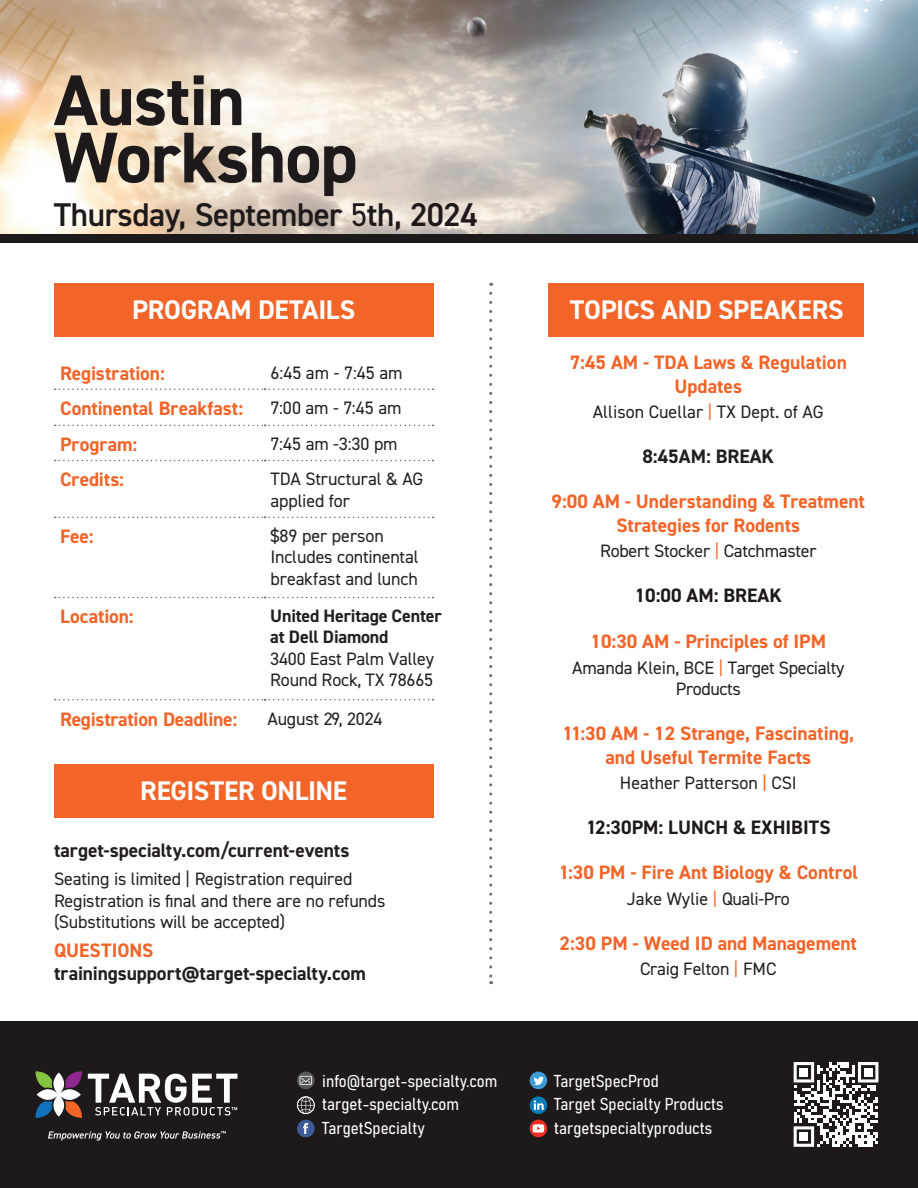
<style>
.page{position:relative;width:918px;height:1188px;background:#fff}
.page>*{position:absolute;margin:0;border:0;box-sizing:border-box;transform-origin:0 0}
.t1{font:700 72px/57.3px "DIN2014";letter-spacing:-.01em;color:#1e1a1b}
.t2{font:600 33px "DIN2014";letter-spacing:-.015em;color:#1e1a1b}
.t3{font:700 27px "DIN2014";letter-spacing:-.01em;color:#fff}
.t4{font:700 19.5px/23.4px "DIN2014";color:#f26428;text-align:center}
.t5{font:700 19.5px "DIN2014";color:#231f20}
.t6{font:700 19.5px "DIN2014";color:#1e1a1b}
.t7{font:18px/21.6px "DIN2014";letter-spacing:-.01em;color:#231f20}
.t8{font:700 18px/21.5px "DIN2014";letter-spacing:-.01em;color:#231f20}
.t9{font:17.1px/23.9px "Bahnschrift";color:#fff}
.s1{font-weight:400}
.s2{color:#f26428}
.s3{color:#f50}
</style>
<div class="page">
<div style="left:0;top:1021px;width:918px;height:167px;background:#1e1a1b"></div>
<img style="left:0;top:0;width:918px;height:234px">
<svg style="left:36px;top:1071px;width:46px;height:47px"></svg>
<svg style="left:88px;top:1074px;width:149px;height:42px"></svg>
<svg style="left:48px;top:1131px;width:178px;height:10px"></svg>
<svg style="left:297px;top:1096px;width:18px;height:18px"></svg>
<svg style="left:297px;top:1120px;width:18px;height:17px"></svg>
<div style="left:297px;top:1072px;width:18px;height:17px;background:#57585a;border-radius:50%"></div>
<svg style="left:299px;top:1076px;width:13px;height:9px"></svg>
<div style="left:530px;top:1096px;width:17px;height:18px;background:#007bb6;border-radius:50%"></div>
<svg style="left:534px;top:1100px;width:10px;height:10px"></svg>
<svg style="left:530px;top:1072px;width:17px;height:17px"></svg>
<svg style="left:530px;top:1120px;width:17px;height:17px"></svg>
<svg style="left:533px;top:1124px;width:11px;height:9px"></svg>
<svg style="left:794px;top:1062px;width:84px;height:85px"></svg>
<div style="left:800px;top:1068px;width:8px;height:9px;background:#fff"></div>
<div style="left:864px;top:1068px;width:9px;height:9px;background:#fff"></div>
<div style="left:800px;top:1132px;width:8px;height:9px;background:#fff"></div>
<div style="left:54px;top:283px;width:379px;height:54px;background:#f26428"></div>
<div style="left:0;top:234px;width:918px;height:9px;background:#1e1a1b"></div>
<svg style="left:489px;top:293px;width:3px;height:691px"></svg>
<svg style="left:55px;top:388px;width:379px;height:2px"></svg>
<svg style="left:55px;top:425px;width:379px;height:1px"></svg>
<svg style="left:55px;top:460px;width:379px;height:1px"></svg>
<svg style="left:55px;top:517px;width:379px;height:1px"></svg>
<svg style="left:55px;top:597px;width:379px;height:1px"></svg>
<svg style="left:55px;top:699px;width:379px;height:1px"></svg>
<div style="left:54px;top:764px;width:379px;height:54px;background:#f26428"></div>
<div style="left:548px;top:283px;width:316px;height:54px;background:#f26428"></div>
<h1 class="t1" style="left:54px;top:71px;width:305px">Austin<br>Workshop</h1>
<h2 class="t2" style="left:54px;top:193px;width:425px">Thursday, September <span class="s1">5</span>th, 2024</h2>
<h3 class="t3" style="left:132px;top:292px;width:225px">PROGRAM DETAILS</h3>
<p class="t4" style="left:60px;top:361px;width:106px">Registration:</p>
<p class="t7" style="left:271px;top:361px;width:134px">6:45 am - 7:45 am</p>
<p class="t4" style="left:60px;top:396px;width:185px">Continental Breakfast:</p>
<p class="t7" style="left:271px;top:396px;width:132px">7:00 am - 7:45 am</p>
<p class="t4" style="left:60px;top:432px;width:79px">Program:</p>
<p class="t7" style="left:271px;top:433px;width:129px">7:45 am -3:30 pm</p>
<p class="t4" style="left:60px;top:468px;width:66px">Credits:</p>
<p class="t7" style="left:271px;top:468px;width:154px">TDA Structural &amp; AG applied for</p>
<p class="t4" style="left:60px;top:524px;width:35px">Fee:</p>
<p class="t7" style="left:271px;top:525px;width:150px">$89 per person<br>Includes continental breakfast and lunch</p>
<p class="t4" style="left:60px;top:605px;width:75px">Location:</p>
<p class="t8" style="left:270px;top:605px;width:173px">United Heritage Center at Dell Diamond</p>
<p class="t7" style="left:270px;top:648px;width:165px">3400 East Palm Valley<br>Round Rock, TX 78665</p>
<p class="t4" style="left:60px;top:707px;width:179px">Registration Deadline:</p>
<p class="t7" style="left:267px;top:708px;width:116px">August 29, 2024</p>
<h3 class="t3" style="left:140px;top:772px;width:208px">REGISTER ONLINE</h3>
<p class="t5" style="left:54px;top:837px;width:297px">target-specialty.com/current-events</p>
<p class="t7" style="left:54px;top:868px;width:333px">Seating is limited | Registration required<br>Registration is final and there are no refunds (Substitutions will be accepted)</p>
<p class="t4" style="left:54px;top:938px;width:101px">QUESTIONS</p>
<p class="t5" style="left:54px;top:960px;width:313px">trainingsupport@target-specialty.com</p>
<h3 class="t3" style="left:570px;top:292px;width:275px">TOPICS AND SPEAKERS</h3>
<p class="t4" style="left:570px;top:351px;width:279px">7:45 AM - TDA Laws &amp; Regulation<br>Updates</p>
<p class="t7" style="left:593px;top:401px;width:233px">Allison Cuellar <span class="s2">|</span> TX Dept. of AG</p>
<p class="t5" style="left:642px;top:444px;width:133px">8:45AM: BREAK</p>
<p class="t4" style="left:552px;top:490px;width:315px">9:00 AM - Understanding &amp; Treatment<br>Strategies for Rodents</p>
<p class="t7" style="left:600px;top:540px;width:218px">Robert Stocker <span class="s2">|</span> Catchmaster</p>
<p class="t6" style="left:635px;top:582px;width:149px">10:00 AM: BREAK</p>
<p class="t4" style="left:591px;top:630px;width:237px">10:30 AM - Principles of IPM</p>
<p class="t7" style="left:572px;top:656px;width:274px;text-align:center">Amanda Klein, BCE <span class="s2">|</span> Target Specialty<br>Products</p>
<p class="t4" style="left:563px;top:722px;width:293px">11:30 AM - 12 Strange, Fascinating, and Useful Termite Facts</p>
<p class="t7" style="left:620px;top:772px;width:178px">Heather Patterson <span class="s3">|</span> CSI</p>
<p class="t6" style="left:586px;top:814px;width:246px">12:30PM: LUNCH &amp; EXHIBITS</p>
<p class="t4" style="left:559px;top:860px;width:301px">1:30 PM - Fire Ant Biology &amp; Control</p>
<p class="t7" style="left:627px;top:887px;width:164px">Jake Wylie <span class="s2">|</span> Quali-Pro</p>
<p class="t4" style="left:560px;top:931px;width:299px">2:30 PM - Weed ID and Management</p>
<p class="t7" style="left:640px;top:958px;width:138px">Craig Felton <span class="s2">|</span> FMC</p>
<p class="t9" style="left:322px;top:1067px;width:177px">info@target-specialty.com target-specialty.com<br>TargetSpecialty</p>
<p class="t9" style="left:554px;top:1067px;width:171px">TargetSpecProd<br>Target Specialty Products targetspecialtyproducts</p>
</div>
